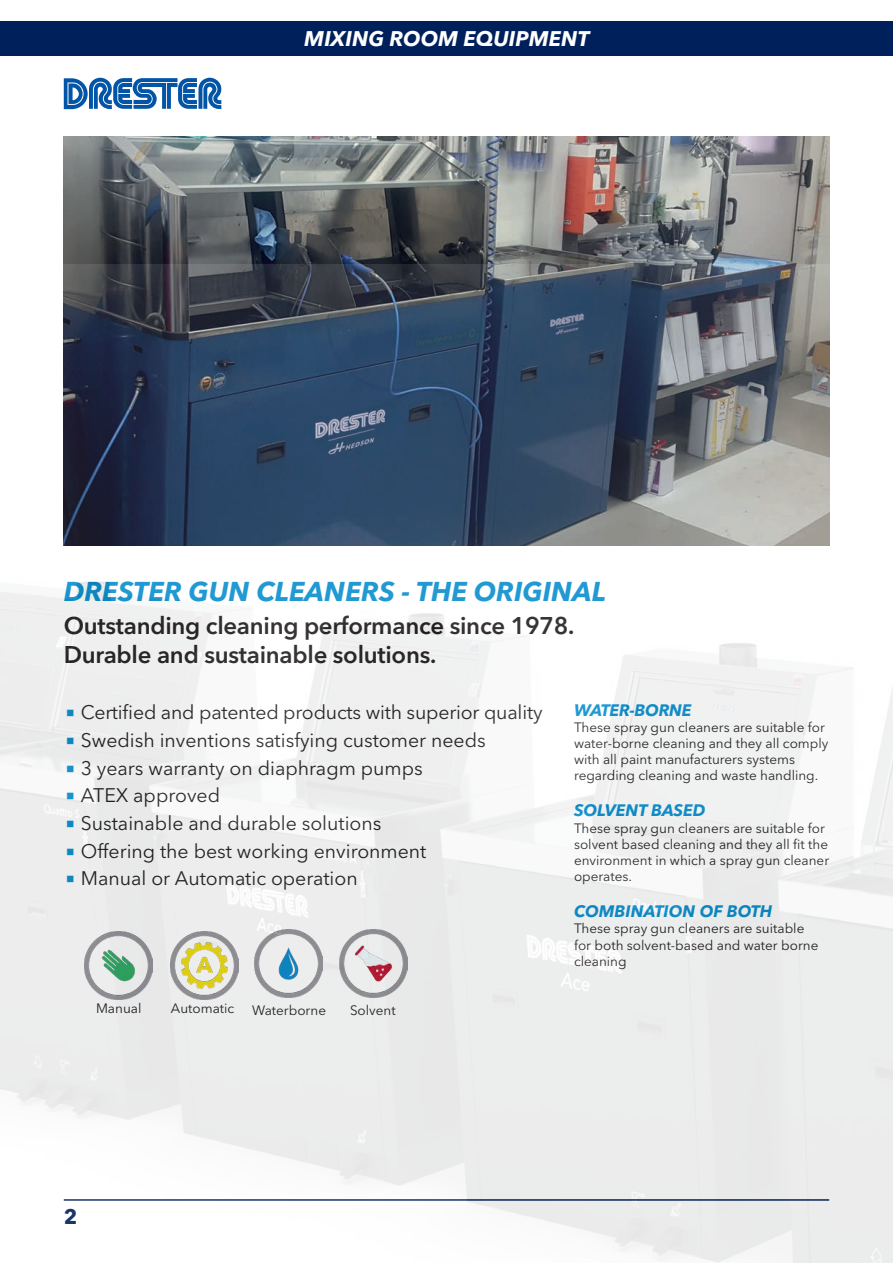
<style>
.page{position:relative;width:893px;height:1263px;background:#fff}
.page>*{position:absolute;margin:0;border:0;box-sizing:border-box;transform-origin:0 0}
.t1{font:italic 700 27px "Avenir Next LT Pro";color:#098fcf}
.t2{font:600 24px/28.8px "Avenir Next LT Pro";letter-spacing:-.01em;color:#231f20}
.t3{font:italic 700 21px "Avenir Next LT Pro";color:#fff}
.t4{font:700 21px "Avenir Next LT Pro";color:#00205b}
.t5{font:19.5px "Avenir Next LT Pro";color:#231f20}
.Brödtext{font:italic 700 16.5px "Avenir Next LT Pro";letter-spacing:-.005em;color:#098fcf}
.t6{font:13.5px/16.2px "Avenir Next LT Pro";color:#231f20}
</style>
<div class="page">
<div style="left:0;top:21px;width:893px;height:34px;background:#00205b"></div>
<svg style="left:64px;top:78px;width:157px;height:31px"></svg>
<img style="left:64px;top:136px;width:765px;height:129px">
<img style="left:0;top:265px;width:893px;height:998px">
<svg style="left:67px;top:710px;width:7px;height:6px"></svg>
<svg style="left:67px;top:738px;width:7px;height:6px"></svg>
<svg style="left:67px;top:765px;width:7px;height:7px"></svg>
<svg style="left:67px;top:793px;width:7px;height:6px"></svg>
<svg style="left:67px;top:821px;width:7px;height:6px"></svg>
<svg style="left:67px;top:848px;width:7px;height:7px"></svg>
<svg style="left:67px;top:876px;width:7px;height:6px"></svg>
<p class="t3" style="left:304px;top:26px;width:287px">MIXING ROOM EQUIPMENT</p>
<p class="t1" style="left:64px;top:575px;width:544px">DRESTER GUN CLEANERS - THE ORIGINAL</p>
<p class="t2" style="left:64px;top:611px;width:512px">Outstanding cleaning performance since 1978.<br>Durable and sustainable solutions.</p>
<p class="t5" style="left:81px;top:701px;width:463px">Certified and patented products with superior quality</p>
<p class="t5" style="left:81px;top:728px;width:407px">Swedish inventions satisfying customer needs</p>
<p class="t5" style="left:81px;top:756px;width:343px">3 years warranty on diaphragm pumps</p>
<p class="t5" style="left:81px;top:784px;width:141px">ATEX approved</p>
<p class="t5" style="left:81px;top:811px;width:302px">Sustainable and durable solutions</p>
<p class="t5" style="left:81px;top:839px;width:347px">Offering the best working environment</p>
<p class="t5" style="left:81px;top:867px;width:278px">Manual or Automatic operation</p>
<p class="t6" style="left:96px;top:1000px;width:47px">Manual</p>
<p class="t6" style="left:171px;top:1000px;width:65px">Automatic</p>
<p class="t6" style="left:252px;top:1002px;width:75px">Waterborne</p>
<p class="t6" style="left:350px;top:1002px;width:47px">Solvent</p>
<p class="Brödtext" style="left:574px;top:700px;width:119px">WATER-BORNE</p>
<p class="t6" style="left:574px;top:719px;width:256px">These spray gun cleaners are suitable for water-borne cleaning and they all comply with all paint manufacturers systems regarding cleaning and waste handling.</p>
<p class="Brödtext" style="left:574px;top:800px;width:133px">SOLVENT BASED</p>
<p class="t6" style="left:574px;top:820px;width:257px">These spray gun cleaners are suitable for solvent based cleaning and they all fit the environment in which a spray gun cleaner operates.</p>
<p class="Brödtext" style="left:574px;top:901px;width:200px">COMBINATION OF BOTH</p>
<p class="t6" style="left:574px;top:920px;width:246px">These spray gun cleaners are suitable for both solvent-based and water borne cleaning</p>
<h3 class="t4" style="left:64px;top:1204px;width:15px">2</h3>
</div>
